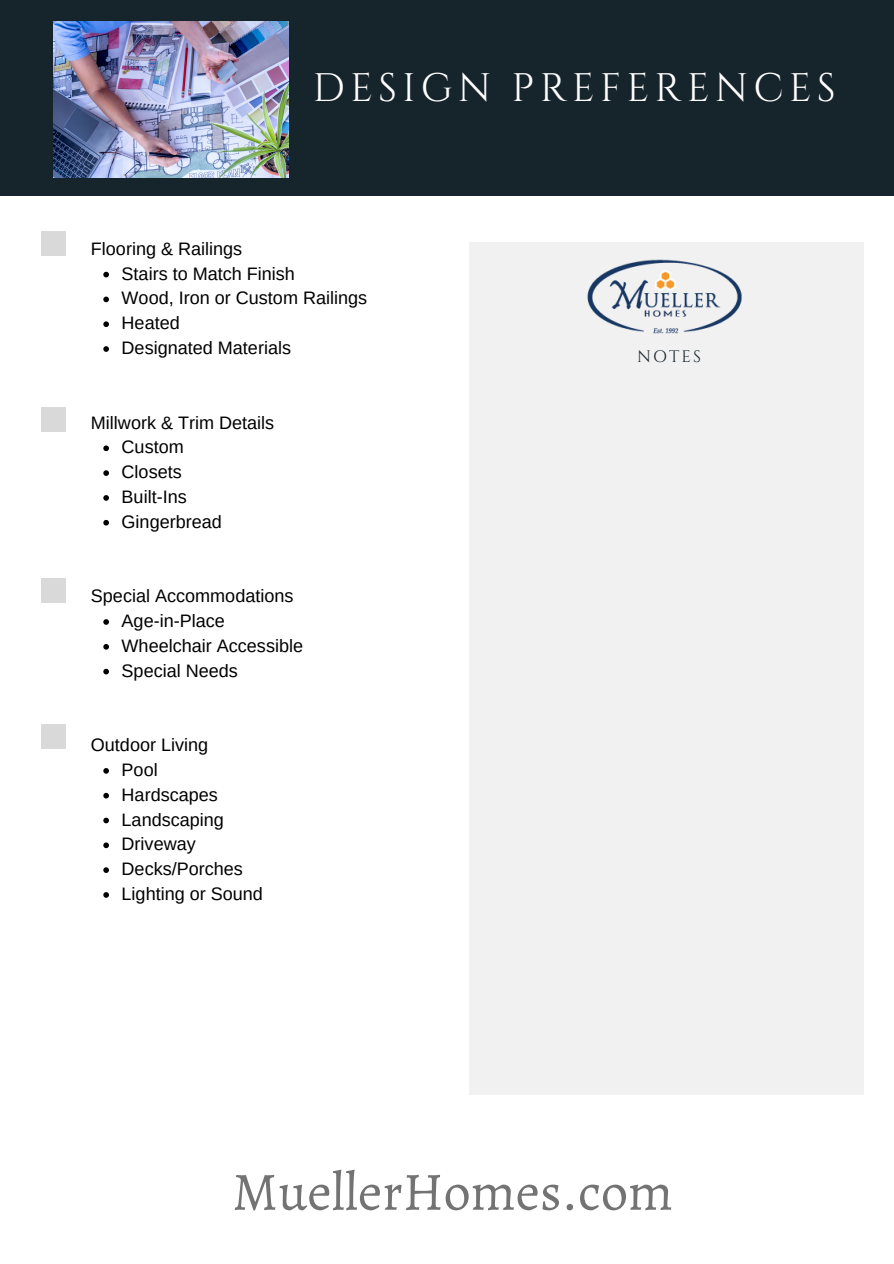
<style>
.page{position:relative;width:894px;height:1264px;background:#fff}
.page>*{position:absolute;margin:0;border:0;box-sizing:border-box;transform-origin:0 0}
.t1{font:54px "Alegreya";color:#737373}
.t2{font:39.75px "Cinzel";letter-spacing:.13em;color:#fff}
.t3{font:18px/24.8px "Arimo";color:#000}
.t4{font:16.5px "Cinzel";letter-spacing:.13em;color:#16252c}
</style>
<div class="page">
<div style="left:0;top:0;width:893px;height:196px;background:#16252c"></div>
<div style="left:469px;top:242px;width:394px;height:852px;background:#f1f1f1"></div>
<img style="left:587px;top:259px;width:155px;height:75px">
<svg style="left:103px;top:272px;width:6px;height:5px"></svg>
<svg style="left:103px;top:296px;width:6px;height:6px"></svg>
<svg style="left:103px;top:321px;width:6px;height:6px"></svg>
<svg style="left:103px;top:346px;width:6px;height:6px"></svg>
<svg style="left:103px;top:445px;width:6px;height:6px"></svg>
<svg style="left:103px;top:470px;width:6px;height:6px"></svg>
<svg style="left:103px;top:495px;width:6px;height:5px"></svg>
<svg style="left:103px;top:520px;width:6px;height:5px"></svg>
<svg style="left:103px;top:619px;width:6px;height:6px"></svg>
<svg style="left:103px;top:644px;width:6px;height:5px"></svg>
<svg style="left:103px;top:668px;width:6px;height:6px"></svg>
<svg style="left:103px;top:768px;width:6px;height:5px"></svg>
<svg style="left:103px;top:792px;width:6px;height:6px"></svg>
<svg style="left:103px;top:817px;width:6px;height:6px"></svg>
<svg style="left:103px;top:842px;width:6px;height:6px"></svg>
<svg style="left:103px;top:867px;width:6px;height:6px"></svg>
<svg style="left:103px;top:892px;width:6px;height:5px"></svg>
<div style="left:42px;top:231px;width:24px;height:24px;background:#d9d9d9"></div>
<div style="left:42px;top:407px;width:24px;height:24px;background:#d9d9d9"></div>
<div style="left:42px;top:578px;width:24px;height:24px;background:#d9d9d9"></div>
<div style="left:42px;top:724px;width:24px;height:24px;background:#d9d9d9"></div>
<img style="left:54px;top:21px;width:234px;height:157px">
<p class="t3" style="left:91px;top:236px;width:153px">Flooring &amp; Railings</p>
<h2 class="t2" style="left:313px;top:62px;width:524px">DESIGN PREFERENCES</h2>
<p class="t3" style="left:122px;top:261px;width:247px">Stairs to Match Finish<br>Wood, Iron or Custom Railings<br>Heated<br>Designated Materials</p>
<p class="t3" style="left:91px;top:410px;width:185px">Millwork &amp; Trim Details</p>
<p class="t3" style="left:122px;top:435px;width:102px">Custom<br>Closets<br>Built-Ins<br>Gingerbread</p>
<p class="t3" style="left:91px;top:583px;width:204px">Special Accommodations</p>
<p class="t3" style="left:122px;top:608px;width:183px">Age-in-Place<br>Wheelchair Accessible<br>Special Needs</p>
<p class="t3" style="left:91px;top:732px;width:119px">Outdoor Living</p>
<p class="t3" style="left:122px;top:757px;width:143px">Pool<br>Hardscapes<br>Landscaping<br>Driveway<br>Decks/Porches<br>Lighting or Sound</p>
<p class="t4" style="left:637px;top:346px;width:66px">NOTES</p>
<h1 class="t1" style="left:232px;top:1154px;width:442px">MuellerHomes.com</h1>
</div>
